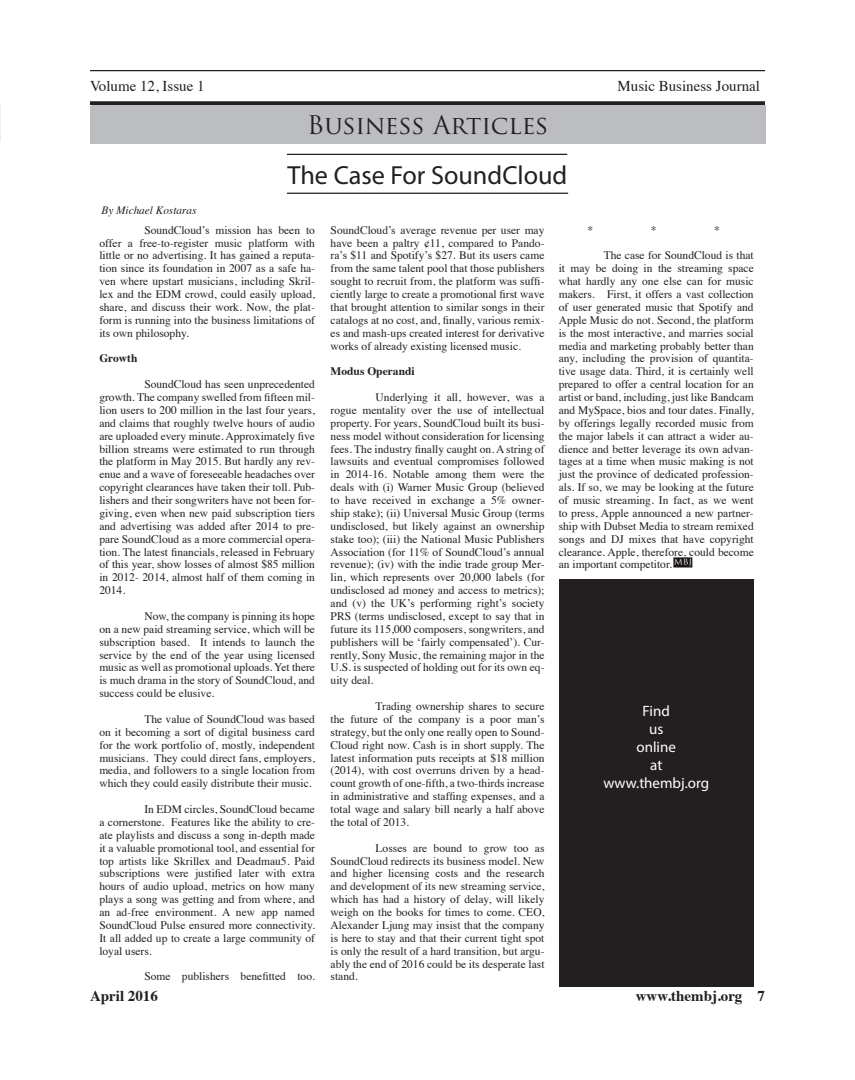
<style>
.page{position:relative;width:855px;height:1080px;background:#fff}
.page>*{position:absolute;margin:0;border:0;box-sizing:border-box;transform-origin:0 0}
.t1{font:26.25px "Myriad Pro";color:#231f20}
.t2{font:25px "Trajan Pro";color:#231f20}
.t3{font:15px "Times";color:#231f20}
.t4{font:15px "Myriad Pro";color:#fff}
.t5{font:700 15px "Times";color:#231f20}
.t6{font:11.5px/12.9px "Times";color:#231f20;text-align:justify}
.t7{font:700 11.5px "Times";color:#231f20}
.t8{font:italic 11.25px "Times";color:#231f20}
</style>
<div class="page">
<hr style="left:90px;top:70px;width:675px;height:1px;background:#231f20">
<svg style="left:90px;top:101px;width:675px;height:4px;background:#302c2d"></svg>
<div style="left:91px;top:105px;width:675px;height:37px;background:#bcbdc0"></div>
<div style="left:91px;top:106px;width:675px;height:38px;background:#bcbdc0"></div>
<hr style="left:287px;top:154px;width:280px;height:1px;background:#231f20">
<hr style="left:287px;top:193px;width:281px;height:1px;background:#231f20">
<div style="left:559px;top:579px;width:195px;height:408px;background:#231f20"></div>
<img style="left:673px;top:558px;width:19px;height:10px">
<p class="t3" style="left:90px;top:72px;width:116px">Volume 12, Issue 1</p>
<p class="t3" style="left:618px;top:72px;width:144px">Music Business Journal</p>
<p class="t2" style="left:307px;top:109px;width:243px">Business Articles</p>
<p class="t8" style="left:101px;top:200px;width:96px">By Michael Kostaras</p>
<p class="t1" style="left:288px;top:159px;width:281px">The Case For SoundCloud</p>
<p class="t6" style="left:99px;top:222px;width:217px;text-indent:45px">SoundCloud’s mission has been to offer a free-to-register music platform with little or no advertising. It has gained a reputa&shy;tion since its foundation in 2007 as a safe ha&shy;ven where upstart musicians, including Skril&shy;lex and the EDM crowd, could easily upload, share, and discuss their work. Now, the plat&shy;form is running into the business limitations of its own philosophy.</p>
<p class="t7" style="left:99px;top:348px;width:40px">Growth</p>
<p class="t6" style="left:99px;top:377px;width:217px;text-indent:45px">SoundCloud has seen unprecedented growth. The company swelled from fifteen mil&shy;lion users to 200 million in the last four years, and claims that roughly twelve hours of audio are uploaded every minute. Approximately five billion streams were estimated to run through the platform in May 2015. But hardly any rev&shy;enue and a wave of foreseeable headaches over copyright clearances have taken their toll. Pub&shy;lishers and their songwriters have not been for&shy;giving, even when new paid subscription tiers and advertising was added after 2014 to pre&shy;pare SoundCloud as a more commercial opera&shy;tion. The latest financials, released in February of this year, show losses of almost $85 million in 2012- 2014, almost half of them coming in 2014.</p>
<p class="t6" style="left:99px;top:609px;width:217px;text-indent:45px">Now, the company is pinning its hope on a new paid streaming service, which will be subscription based. It intends to launch the service by the end of the year using licensed music as well as promotional uploads. Yet there is much drama in the story of SoundCloud, and success could be elusive.</p>
<p class="t6" style="left:99px;top:712px;width:217px;text-indent:45px">The value of SoundCloud was based on it becoming a sort of digital business card for the work portfolio of, mostly, independent musicians. They could direct fans, employers, media, and followers to a single location from which they could easily distribute their music.</p>
<p class="t6" style="left:99px;top:802px;width:217px;text-indent:45px">In EDM circles, SoundCloud became a cornerstone. Features like the ability to cre&shy;ate playlists and discuss a song in-depth made it a valuable promotional tool, and essential for top artists like Skrillex and Deadmau5. Paid subscriptions were justified later with extra hours of audio upload, metrics on how many plays a song was getting and from where, and an ad-free environment. A new app named SoundCloud Pulse ensured more connectivity.<br>It all added up to create a large community of loyal users.</p>
<p class="t6" style="left:144px;top:969px;width:172px">Some publishers benefitted too.</p>
<p class="t6" style="left:331px;top:222px;width:215px">SoundCloud’s average revenue per user may have been a paltry ¢11, compared to Pando&shy;ra’s $11 and Spotify’s $27. But its users came from the same talent pool that those publishers sought to recruit from, the platform was suffi&shy;ciently large to create a promotional first wave that brought attention to similar songs in their catalogs at no cost, and, finally, various remix&shy;es and mash-ups created interest for derivative works of already existing licensed music.</p>
<p class="t7" style="left:331px;top:361px;width:86px">Modus Operandi</p>
<p class="t6" style="left:331px;top:390px;width:215px;text-indent:45px">Underlying it all, however, was a rogue mentality over the use of intellectual property. For years, SoundCloud built its busi&shy;ness model without consideration for licensing fees. The industry finally caught on. A string of lawsuits and eventual compromises followed in 2014-16. Notable among them were the deals with (i) Warner Music Group (believed to have received in exchange a 5% owner&shy;ship stake); (ii) Universal Music Group (terms undisclosed, but likely against an ownership stake too); (iii) the National Music Publishers Association (for 11% of SoundCloud’s annual revenue); (iv) with the indie trade group Mer&shy;lin, which represents over 20,000 labels (for undisclosed ad money and access to metrics); and (v) the UK’s performing right’s society PRS (terms undisclosed, except to say that in future its 115,000 composers, songwriters, and publishers will be ‘fairly compensated’). Cur&shy;rently, Sony Music, the remaining major in the U.S. is suspected of holding out for its own eq&shy;uity deal.</p>
<p class="t6" style="left:331px;top:699px;width:215px;text-indent:45px">Trading ownership shares to secure the future of the company is a poor man’s strategy, but the only one really open to Sound-Cloud right now. Cash is in short supply. The latest information puts receipts at $18 million (2014), with cost overruns driven by a head&shy;count growth of one-fifth, a two-thirds increase in administrative and staffing expenses, and a total wage and salary bill nearly a half above the total of 2013.</p>
<p class="t6" style="left:331px;top:840px;width:215px;text-indent:45px">Losses are bound to grow too as SoundCloud redirects its business model. New and higher licensing costs and the research and development of its new streaming service, which has had a history of delay, will likely weigh on the books for times to come. CEO, Alexander Ljung may insist that the company is here to stay and that their current tight spot is only the result of a hard transition, but argu&shy;ably the end of 2016 could be its desperate last stand.</p>
<p class="t6" style="left:588px;top:222px;width:7px">*</p>
<p class="t6" style="left:651px;top:222px;width:7px">*</p>
<p class="t6" style="left:714px;top:222px;width:7px">*</p>
<p class="t6" style="left:559px;top:248px;width:197px;text-indent:45px">The case for SoundCloud is that it may be doing in the streaming space what hardly any one else can for music makers. First, it offers a vast collection of user generated music that Spotify and Apple Music do not. Second, the platform is the most interactive, and marries social media and marketing probably better than any, including the provision of quantita&shy;tive usage data. Third, it is certainly well prepared to offer a central location for an artist or band, including, just like Bandcam and MySpace, bios and tour dates. Finally, by offerings legally recorded music from the major labels it can attract a wider au&shy;dience and better leverage its own advan&shy;tages at a time when music making is not just the province of dedicated profession&shy;als. If so, we may be looking at the future of music streaming. In fact, as we went to press, Apple announced a new partner&shy;ship with Dubset Media to stream remixed songs and DJ mixes that have copyright clearance. Apple, therefore, could become an important competitor.</p>
<p class="t4" style="left:643px;top:702px;width:29px">Find</p>
<p class="t4" style="left:649px;top:720px;width:16px">us</p>
<p class="t4" style="left:637px;top:738px;width:41px">online</p>
<p class="t4" style="left:650px;top:756px;width:14px">at</p>
<p class="t4" style="left:603px;top:774px;width:107px">www.thembj.org</p>
<p class="t5" style="left:90px;top:982px;width:69px">April 2016</p>
<p class="t5" style="left:636px;top:982px;width:131px">www.thembj.org 7</p>
</div>
